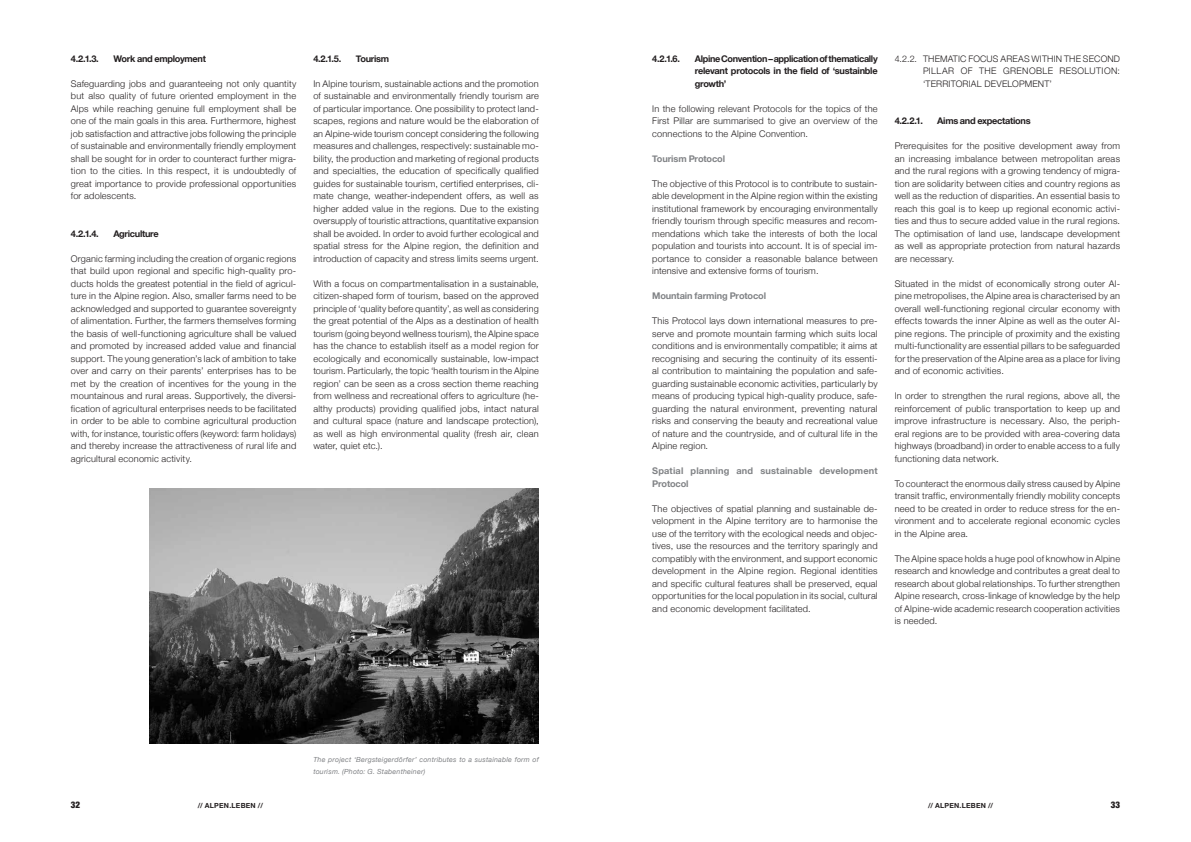
<style>
.page{position:relative;width:1191px;height:842px;background:#fff}
.page>*{position:absolute;margin:0;border:0;box-sizing:border-box;transform-origin:0 0}
.t1{font:300 9.2px/12.5px "Helvetica Neue";letter-spacing:.02em;color:#231f20;text-align:justify}
.t2{font:700 9.2px/12.5px "Helvetica Neue";letter-spacing:-.03em;color:#231f20;text-align:justify}
.t3{font:700 9.2px/12.5px "Helvetica Neue";letter-spacing:.015em;color:#808285}
.t4{font:700 9.2px "Helvetica Neue";letter-spacing:-.01em;color:#808285}
.t5{font:300 9px "Helvetica Neue";letter-spacing:.025em;color:#231f20}
.t6{font:900 condensed 9px "Helvetica Neue";color:#231f20}
.t7{font:italic 7px/12.5px "Helvetica Neue";letter-spacing:.03em;color:#808285}
.t8{font:700 7px "Helvetica Neue";letter-spacing:.035em;color:#231f20}
</style>
<div class="page">
<img style="left:149px;top:489px;width:390px;height:254px">
<p class="t2" style="left:71px;top:52px;width:29px">4.2.1.3.</p>
<p class="t2" style="left:113px;top:52px;width:94px">Work and employment</p>
<p class="t1" style="left:71px;top:77px;width:227px">Safeguarding jobs and guaranteeing not only quantity but also quality of future oriented employment in the Alps while reaching genuine full employment shall be one of the main goals in this area. Furthermore, highest job satisfaction and attractive jobs following the principle of sustainable and environmentally friendly employment shall be sought for in order to counteract further migra&shy;tion to the cities. In this respect, it is undoubtedly of great importance to provide professional opportunities for adolescents.</p>
<p class="t2" style="left:71px;top:227px;width:29px">4.2.1.4.</p>
<p class="t2" style="left:113px;top:227px;width:47px">Agriculture</p>
<p class="t1" style="left:71px;top:252px;width:227px">Organic farming including the creation of organic regions that build upon regional and specific high-quality pro&shy;ducts holds the greatest potential in the field of agricul&shy;ture in the Alpine region. Also, smaller farms need to be acknowledged and supported to guarantee sovereignty of alimentation. Further, the farmers themselves forming the basis of well-functioning agriculture shall be valued and promoted by increased added value and financial support. The young generation’s lack of ambition to take over and carry on their parents’ enterprises has to be met by the creation of incentives for the young in the mountainous and rural areas. Supportively, the diversi&shy;fication of agricultural enterprises needs to be facilitated in order to be able to combine agricultural production with, for instance, touristic offers (keyword: farm holidays) and thereby increase the attractiveness of rural life and agricultural economic activity.</p>
<p class="t2" style="left:313px;top:52px;width:29px">4.2.1.5.</p>
<p class="t2" style="left:356px;top:52px;width:35px">Tourism</p>
<p class="t1" style="left:313px;top:77px;width:227px">In Alpine tourism, sustainable actions and the promotion of sustainable and environmentally friendly tourism are of particular importance. One possibility to protect land&shy;scapes, regions and nature would be the elaboration of an Alpine-wide tourism concept considering the following measures and challenges, respectively: sustainable mo&shy;bility, the production and marketing of regional products and specialties, the education of specifically qualified guides for sustainable tourism, certified enterprises, cli&shy;mate change, weather-independent offers, as well as higher added value in the regions. Due to the existing oversupply of touristic attractions, quantitative expansion shall be avoided. In order to avoid further ecological and spatial stress for the Alpine region, the definition and introduction of capacity and stress limits seems urgent.</p>
<p class="t1" style="left:313px;top:277px;width:227px">With a focus on compartmentalisation in a sustainable, citizen-shaped form of tourism, based on the approved principle of ‘quality before quantity’, as well as considering the great potential of the Alps as a destination of health tourism (going beyond wellness tourism), the Alpine space has the chance to establish itself as a model region for ecologically and economically sustainable, low-impact tourism. Particularly, the topic ‘health tourism in the Alpine region’ can be seen as a cross section theme reaching from wellness and recreational offers to agriculture (he&shy;althy products) providing qualified jobs, intact natural and cultural space (nature and landscape protection), as well as high environmental quality (fresh air, clean water, quiet etc.).</p>
<p class="t7" style="left:313px;top:753px;width:227px">The project ‘Bergsteigerdörfer’ contributes to a sustainable form of tourism. (Photo: G. Stabentheiner)</p>
<p class="t2" style="left:652px;top:52px;width:29px">4.2.1.6.</p>
<p class="t2" style="left:695px;top:52px;width:184px">Alpine Convention – application of thematically relevant protocols in the field of ‘sustainble growth’</p>
<p class="t1" style="left:652px;top:102px;width:227px">In the following relevant Protocols for the topics of the First Pillar are summarised to give an overview of the connections to the Alpine Convention.</p>
<p class="t4" style="left:652px;top:153px;width:74px">Tourism Protocol</p>
<p class="t1" style="left:652px;top:177px;width:227px">The objective of this Protocol is to contribute to sustain&shy;able development in the Alpine region within the existing institutional framework by encouraging environmentally friendly tourism through specific measures and recom&shy;mendations which take the interests of both the local population and tourists into account. It is of special im&shy;portance to consider a reasonable balance between intensive and extensive forms of tourism.</p>
<p class="t4" style="left:652px;top:290px;width:115px">Mountain farming Protocol</p>
<p class="t1" style="left:652px;top:315px;width:227px">This Protocol lays down international measures to pre&shy;serve and promote mountain farming which suits local conditions and is environmentally compatible; it aims at recognising and securing the continuity of its essenti&shy;al contribution to maintaining the population and safe&shy;guarding sustainable economic activities, particularly by means of producing typical high-quality produce, safe&shy;guarding the natural environment, preventing natural risks and conserving the beauty and recreational value of nature and the countryside, and of cultural life in the Alpine region.</p>
<p class="t3" style="left:652px;top:465px;width:227px">Spatial planning and sustainable development<br>Protocol</p>
<p class="t1" style="left:652px;top:502px;width:227px">The objectives of spatial planning and sustainable de&shy;velopment in the Alpine territory are to harmonise the use of the territory with the ecological needs and objec&shy;tives, use the resources and the territory sparingly and compatibly with the environment, and support economic development in the Alpine region. Regional identities and specific cultural features shall be preserved, equal opportunities for the local population in its social, cultural and economic development facilitated.</p>
<p class="t5" style="left:894px;top:53px;width:40px">4.2.2. Thematic</p>
<p class="t5" style="left:968px;top:53px;width:7px">focus</p>
<p class="t5" style="left:1000px;top:53px;width:7px">areas</p>
<p class="t5" style="left:1031px;top:53px;width:6px">within</p>
<p class="t5" style="left:1064px;top:53px;width:7px">the</p>
<p class="t5" style="left:1083px;top:53px;width:13px">Second</p>
<p class="t5" style="left:923px;top:66px;width:12px">Pillar</p>
<p class="t5" style="left:960px;top:66px;width:7px">of</p>
<p class="t5" style="left:979px;top:66px;width:7px">the</p>
<p class="t5" style="left:1003px;top:66px;width:15px">Grenoble</p>
<p class="t5" style="left:1059px;top:66px;width:7px">resolution</p>
<p class="t5" style="left:1117px;top:66px;width:4px">:</p>
<p class="t5" style="left:923px;top:78px;width:14px">‘Territorial</p>
<p class="t5" style="left:984px;top:78px;width:7px">development</p>
<p class="t5" style="left:1049px;top:78px;width:4px">’</p>
<p class="t2" style="left:894px;top:115px;width:30px">4.2.2.1.</p>
<p class="t2" style="left:937px;top:115px;width:95px">Aims and expectations</p>
<p class="t1" style="left:894px;top:140px;width:227px">Prerequisites for the positive development away from an increasing imbalance between metropolitan areas and the rural regions with a growing tendency of migra&shy;tion are solidarity between cities and country regions as well as the reduction of disparities. An essential basis to reach this goal is to keep up regional economic activi&shy;ties and thus to secure added value in the rural regions.<br>The optimisation of land use, landscape development as well as appropriate protection from natural hazards are necessary.</p>
<p class="t1" style="left:894px;top:277px;width:227px">Situated in the midst of economically strong outer Al&shy;pine metropolises, the Alpine area is characterised by an overall well-functioning regional circular economy with effects towards the inner Alpine as well as the outer Al&shy;pine regions. The principle of proximity and the existing multi-functionality are essential pillars to be safeguarded for the preservation of the Alpine area as a place for living and of economic activities.</p>
<p class="t1" style="left:894px;top:390px;width:227px">In order to strengthen the rural regions, above all, the reinforcement of public transportation to keep up and improve infrastructure is necessary. Also, the periph&shy;eral regions are to be provided with area-covering data highways (broadband) in order to enable access to a fully functioning data network.</p>
<p class="t1" style="left:894px;top:477px;width:227px">To counteract the enormous daily stress caused by Alpine transit traffic, environmentally friendly mobility concepts need to be created in order to reduce stress for the en&shy;vironment and to accelerate regional economic cycles in the Alpine area.</p>
<p class="t1" style="left:894px;top:552px;width:227px">The Alpine space holds a huge pool of knowhow in Alpine research and knowledge and contributes a great deal to research about global relationships. To further strengthen Alpine research, cross-linkage of knowledge by the help of Alpine-wide academic research cooperation activities is needed.</p>
<p class="t6" style="left:71px;top:799px;width:11px">32</p>
<p class="t8" style="left:198px;top:801px;width:67px">// ALPEN.LEBEN //</p>
<p class="t8" style="left:928px;top:801px;width:67px">// ALPEN.LEBEN //</p>
<p class="t6" style="left:1110px;top:799px;width:11px">33</p>
</div>
